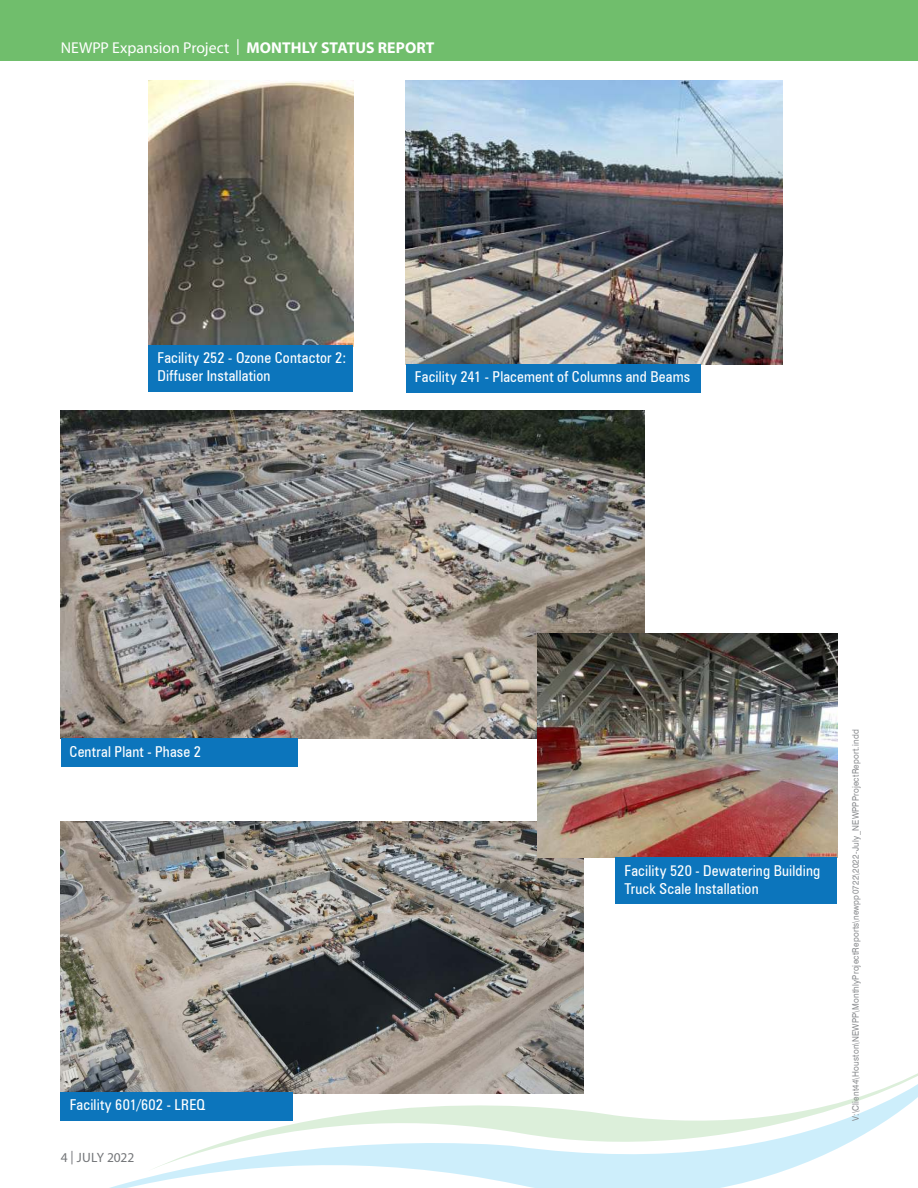
<style>
.page{position:relative;width:918px;height:1188px;background:#fff}
.page>*{position:absolute;margin:0;border:0;box-sizing:border-box;transform-origin:0 0}
.t1{font:15.75px "Myriad Pro";color:#fff}
.t2{font:condensed 15px/18px "Zurich BT";letter-spacing:.01em;color:#fff}
.t3{font:13.5px "Myriad Pro";letter-spacing:-.005em;color:#747679}
.t4{font:9px "Swiss 721 BT";letter-spacing:.025em;color:#898b8e;scale:.9 1}
.s1{font-weight:700}
</style>
<div class="page">
<svg style="left:60px;top:1054px;width:720px;height:134px"></svg>
<svg style="left:146px;top:1054px;width:772px;height:118px"></svg>
<div style="left:0;top:0;width:918px;height:60px;background:#70be6c"></div>
<img style="left:61px;top:410px;width:583px;height:329px">
<img style="left:61px;top:821px;width:523px;height:272px">
<img style="left:406px;top:81px;width:377px;height:283px">
<img style="left:148px;top:81px;width:205px;height:265px">
<img style="left:538px;top:633px;width:299px;height:225px">
<div style="left:406px;top:364px;width:295px;height:29px;background:#0c75bc"></div>
<div style="left:61px;top:1092px;width:232px;height:28px;background:#0c75bc"></div>
<div style="left:616px;top:857px;width:221px;height:47px;background:#0c75bc"></div>
<div style="left:149px;top:345px;width:204px;height:46px;background:#0c75bc"></div>
<div style="left:61px;top:738px;width:236px;height:29px;background:#0c75bc"></div>
<p class="t1" style="left:61px;top:41px;width:375px">NEWPP Expansion Project | <span class="s1">MONTHLY STATUS REPORT</span></p>
<p class="t2" style="left:157px;top:350px;width:190px">Facility 252 - Ozone Contactor 2:<br>Diffuser Installation</p>
<p class="t2" style="left:415px;top:369px;width:277px">Facility 241 - Placement of Columns and Beams</p>
<p class="t2" style="left:69px;top:743px;width:133px">Central Plant - Phase 2</p>
<p class="t2" style="left:70px;top:1097px;width:137px">Facility 601/602 - LREQ</p>
<p class="t3" style="left:61px;top:1152px;width:75px">4 | JULY 2022</p>
<p class="t2" style="left:625px;top:862px;width:197px">Facility 520 - Dewatering Building<br>Truck Scale Installation</p>
<p class="t4" style="left:852px;top:1120px;width:436px;rotate:-90deg">V:\Client44\Houston\NEWPP\MonthlyProjectReports\newpp0722\2022-July_NEWPPProjectReport.indd</p>
</div>
